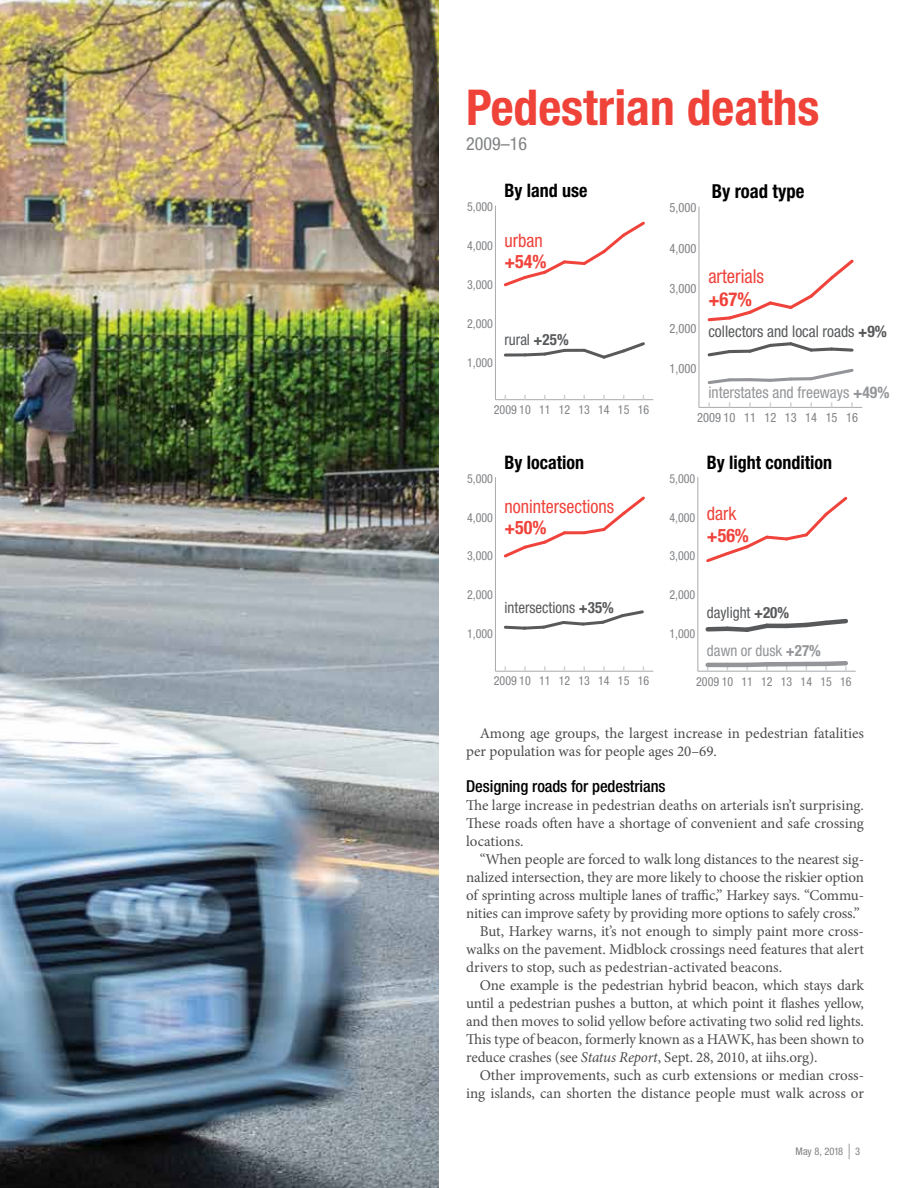
<style>
.page{position:relative;width:918px;height:1188px;background:#fff}
.page>*{position:absolute;margin:0;border:0;box-sizing:border-box;transform-origin:0 0}
.t1{font:700 condensed 49.5px "Helvetica Neue LT Pro";color:#ef433a}
.t2{font:700 condensed 19.2px "Helvetica Neue LT Pro";color:#000}
.t3{font:condensed 19.2px "Helvetica Neue LT Pro";color:#ef433b}
.t4{font:700 condensed 19.2px "Helvetica Neue LT Pro";color:#ef433b}
.t5{font:700 condensed 18.6px "Helvetica Neue LT Pro";color:#000}
.t6{font:condensed 18.6px "Helvetica Neue LT Pro";color:#ef433b}
.t7{font:700 condensed 18.6px "Helvetica Neue LT Pro";color:#ef433b}
.t8{font:condensed 18px "Helvetica Neue LT Pro";color:#808284}
.t9{font:500 condensed 16.5px "Helvetica Neue LT Pro";letter-spacing:-.005em;color:#000}
.t10{font:condensed 16.05px "Helvetica Neue LT Pro";color:#58595b}
.t11{font:condensed 16.05px "Helvetica Neue LT Pro";color:#939598}
.t12{font:condensed 15.45px "Helvetica Neue LT Pro";color:#58595b}
.t13{font:condensed 15.45px "Helvetica Neue LT Pro";color:#939598}
.t14{font:15px/18px "Minion Pro";letter-spacing:-.01em;color:#4c4c4e}
.t15{font:condensed 12.9px "Helvetica Neue LT Pro";color:#808285}
.t16{font:condensed 12.45px "Helvetica Neue LT Pro";color:#808285}
.t17{font:condensed 10.5px "Helvetica Neue LT Pro";color:#808284}
.s1{font-weight:700}
.s2{font-style:italic}
.s3{font-size:21px}
</style>
<div class="page">
<img style="left:0;top:0;width:439px;height:1188px">
<hr style="left:495px;top:399px;width:158px;height:1px;background:#a7a9ac">
<hr style="left:495px;top:206px;width:1px;height:194px;background:#a7a9ac">
<svg style="left:503px;top:221px;width:142px;height:66px"></svg>
<svg style="left:505px;top:353px;width:17px;height:4px"></svg>
<svg style="left:522px;top:348px;width:46px;height:9px"></svg>
<hr style="left:565px;top:349px;width:19px;height:3px;background:#58595b">
<svg style="left:580px;top:342px;width:65px;height:17px"></svg>
<hr style="left:495px;top:671px;width:158px;height:1px;background:#a7a9ac">
<hr style="left:495px;top:477px;width:1px;height:194px;background:#a7a9ac">
<svg style="left:504px;top:531px;width:65px;height:27px"></svg>
<hr style="left:565px;top:531px;width:19px;height:3px;background:#ef433b">
<svg style="left:581px;top:496px;width:64px;height:39px"></svg>
<svg style="left:503px;top:610px;width:141px;height:20px"></svg>
<hr style="left:699px;top:407px;width:163px;height:1px;background:#a7a9ac">
<hr style="left:699px;top:207px;width:1px;height:200px;background:#a7a9ac">
<svg style="left:707px;top:350px;width:25px;height:7px"></svg>
<hr style="left:730px;top:350px;width:20px;height:3px;background:#58595b">
<svg style="left:746px;top:342px;width:108px;height:11px"></svg>
<svg style="left:707px;top:259px;width:147px;height:63px"></svg>
<svg style="left:707px;top:378px;width:26px;height:6px"></svg>
<hr style="left:730px;top:378px;width:20px;height:3px;background:#939598">
<svg style="left:747px;top:377px;width:44px;height:5px"></svg>
<svg style="left:791px;top:377px;width:17px;height:4px"></svg>
<svg style="left:808px;top:368px;width:46px;height:13px"></svg>
<hr style="left:698px;top:671px;width:158px;height:1px;background:#a7a9ac">
<hr style="left:697px;top:477px;width:1px;height:194px;background:#a7a9ac">
<svg style="left:706px;top:496px;width:142px;height:67px"></svg>
<hr style="left:708px;top:663px;width:19px;height:4px;background:#939598">
<hr style="left:727px;top:663px;width:20px;height:4px;background:#939598">
<svg style="left:743px;top:662px;width:29px;height:9px"></svg>
<div style="left:767px;top:662px;width:20px;height:5px;background:#939598"></div>
<hr style="left:787px;top:662px;width:19px;height:4px;background:#939598">
<hr style="left:806px;top:662px;width:20px;height:4px;background:#939598">
<svg style="left:821px;top:661px;width:29px;height:10px"></svg>
<svg style="left:705px;top:623px;width:67px;height:9px"></svg>
<hr style="left:767px;top:624px;width:20px;height:4px;background:#58595b">
<svg style="left:782px;top:618px;width:66px;height:11px"></svg>
<h1 class="t1" style="left:466px;top:78px;width:355px">Pedestrian deaths</h1>
<p class="t8" style="left:466px;top:133px;width:62px">2009–16</p>
<p class="t16" style="left:467px;top:200px;width:27px">5,000</p>
<p class="t16" style="left:467px;top:238px;width:27px">4,000</p>
<p class="t16" style="left:467px;top:277px;width:27px">3,000</p>
<p class="t16" style="left:467px;top:316px;width:27px">2,000</p>
<p class="t5" style="left:505px;top:180px;width:84px">By land use</p>
<p class="t6" style="left:505px;top:229px;width:40px">urban</p>
<p class="t7" style="left:505px;top:250px;width:44px">+54%</p>
<p class="t12" style="left:505px;top:331px;width:66px">rural <span class="s1">+25%</span></p>
<p class="t15" style="left:670px;top:200px;width:28px">5,000</p>
<p class="t15" style="left:670px;top:241px;width:28px">4,000</p>
<p class="t15" style="left:670px;top:281px;width:28px">3,000</p>
<p class="t15" style="left:670px;top:321px;width:28px">2,000</p>
<p class="t2" style="left:712px;top:180px;width:94px">By road type</p>
<p class="t3" style="left:708px;top:265px;width:57px">arterials</p>
<p class="t4" style="left:708px;top:287px;width:45px">+67%</p>
<p class="t10" style="left:708px;top:323px;width:180px">collectors and local roads <span class="s1">+9%</span></p>
<p class="t16" style="left:467px;top:355px;width:27px">1,000</p>
<p class="t15" style="left:670px;top:361px;width:28px">1,000</p>
<p class="t11" style="left:708px;top:383px;width:183px">interstates and freeways <span class="s1">+49%</span></p>
<p class="t16" style="left:494px;top:402px;width:157px">2009 10 11 12 13 14 15 16</p>
<p class="t15" style="left:697px;top:410px;width:162px">2009 10 11 12 13 14 15 16</p>
<p class="t16" style="left:467px;top:471px;width:27px">5,000</p>
<p class="t16" style="left:467px;top:510px;width:27px">4,000</p>
<p class="t5" style="left:505px;top:451px;width:81px">By location</p>
<p class="t6" style="left:505px;top:495px;width:111px">nonintersections</p>
<p class="t7" style="left:505px;top:517px;width:44px">+50%</p>
<p class="t16" style="left:669px;top:471px;width:27px">5,000</p>
<p class="t16" style="left:669px;top:510px;width:27px">4,000</p>
<p class="t5" style="left:707px;top:451px;width:127px">By light condition</p>
<p class="t6" style="left:707px;top:503px;width:31px">dark</p>
<p class="t7" style="left:707px;top:524px;width:44px">+56%</p>
<p class="t16" style="left:467px;top:549px;width:27px">3,000</p>
<p class="t16" style="left:669px;top:549px;width:27px">3,000</p>
<p class="t16" style="left:467px;top:588px;width:27px">2,000</p>
<p class="t16" style="left:467px;top:626px;width:27px">1,000</p>
<p class="t12" style="left:505px;top:599px;width:111px">intersections <span class="s1">+35%</span></p>
<p class="t16" style="left:669px;top:588px;width:27px">2,000</p>
<p class="t16" style="left:669px;top:626px;width:27px">1,000</p>
<p class="t12" style="left:707px;top:604px;width:84px">daylight <span class="s1">+20%</span></p>
<p class="t13" style="left:707px;top:641px;width:116px">dawn or dusk <span class="s1">+27%</span></p>
<p class="t16" style="left:494px;top:674px;width:157px">2009 10 11 12 13 14 15 16</p>
<p class="t16" style="left:696px;top:674px;width:157px">2009 10 11 12 13 14 15 16</p>
<p class="t14" style="left:466px;top:724px;width:399px;text-indent:14px">Among age groups, the largest increase in pedestrian fatalities per population was for people ages 20–69.</p>
<p class="t9" style="left:466px;top:776px;width:201px">Designing roads for pedestrians</p>
<p class="t14" style="left:466px;top:796px;width:399px;text-align:justify">The large increase in pedestrian deaths on arterials isn’t surprising.<br>These roads often have a shortage of convenient and safe crossing locations.</p>
<p class="t14" style="left:480px;top:850px;width:386px">“When people are forced to walk long distances to the nearest sig-</p>
<p class="t14" style="left:466px;top:868px;width:399px">nalized intersection, they are more likely to choose the riskier option</p>
<p class="t14" style="left:466px;top:886px;width:399px">of sprinting across multiple lanes of traffic,” Harkey says. “Commu-</p>
<p class="t14" style="left:466px;top:904px;width:395px">nities can improve safety by providing more options to safely cross.”</p>
<p class="t14" style="left:480px;top:922px;width:386px">But, Harkey warns, it’s not enough to simply paint more cross-</p>
<p class="t14" style="left:466px;top:940px;width:399px">walks on the pavement. Midblock crossings need features that alert</p>
<p class="t14" style="left:466px;top:958px;width:318px">drivers to stop, such as pedestrian-activated beacons.</p>
<p class="t14" style="left:480px;top:976px;width:386px">One example is the pedestrian hybrid beacon, which stays dark</p>
<p class="t14" style="left:466px;top:994px;width:399px">until a pedestrian pushes a button, at which point it flashes yellow,</p>
<p class="t14" style="left:466px;top:1012px;width:399px">and then moves to solid yellow before activating two solid red lights.</p>
<p class="t14" style="left:466px;top:1030px;width:399px">This type of beacon, formerly known as a HAWK, has been shown to</p>
<p class="t14" style="left:466px;top:1048px;width:353px">reduce crashes (see <span class="s2">Status Report</span>, Sept. 28, 2010, at iihs.org).</p>
<p class="t14" style="left:480px;top:1066px;width:386px">Other improvements, such as curb extensions or median cross-</p>
<p class="t14" style="left:466px;top:1084px;width:399px">ing islands, can shorten the distance people must walk across or</p>
<p class="t17" style="left:795px;top:1145px;width:66px">May 8, 2018 <span class="s3">|</span> 3</p>
</div>
